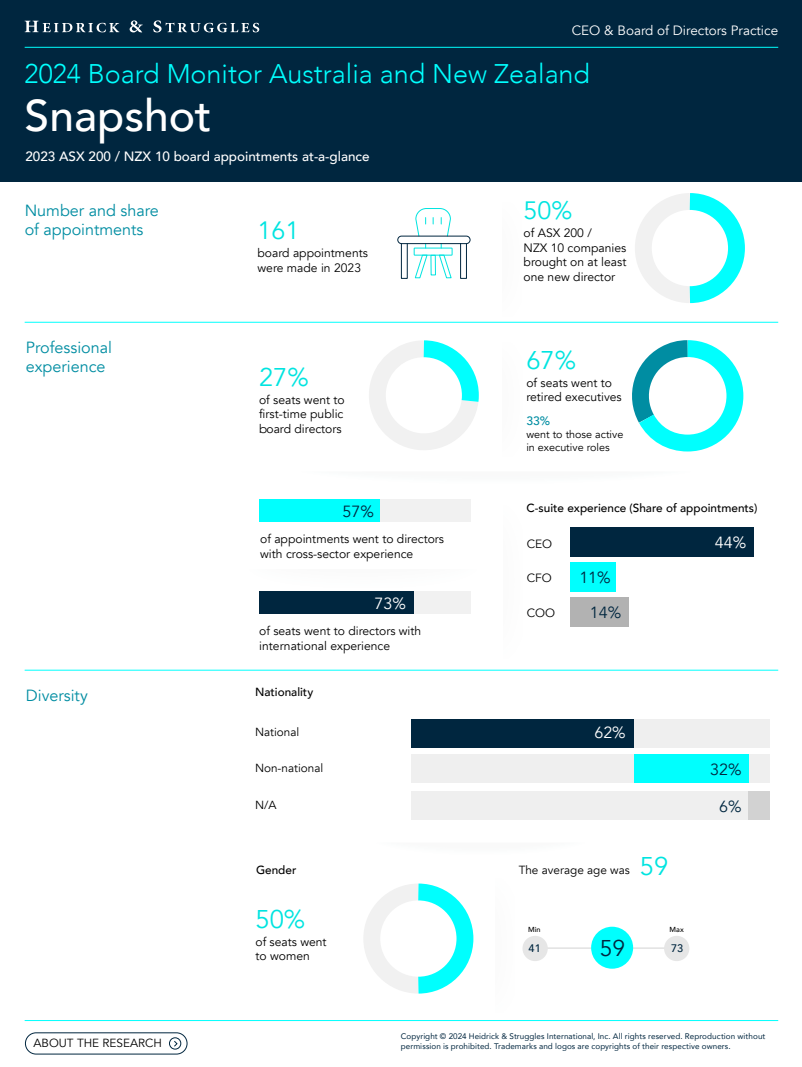
<style>
.page{position:relative;width:802px;height:1067px;background:#fff}
.page>*{position:absolute;margin:0;border:0;box-sizing:border-box;transform-origin:0 0}
.t1{font:500 44.44px "Avenir";color:#fff}
.t2{font:300 26.94px "Avenir";color:#00fffe}
.t3{font:25.56px "Avenir";color:#00e4e0}
.t4{font:25.06px "Avenir";color:#00e4e0}
.t5{font:22.75px "Avenir";color:#00263f}
.t6{font:16.12px/19.4px "Avenir";color:#008da2}
.t7{font:16.12px/35.3px "Avenir";color:#00263f}
.t8{font:16.12px "Avenir";color:#fff}
.t9{font:500 13.44px "Avenir";color:#fff}
.t10{font:13.44px "Avenir";color:#fff}
.t11{font:12.12px/14.6px "Avenir";color:#000}
.t12{font:500 12.12px "Avenir";color:#008da2}
.t13{font:11.94px "Avenir";color:#000}
.t14{font:11.75px "Avenir";color:#000}
.t15{font:500 11.75px "Avenir";color:#000}
.t16{font:500 10.94px "Avenir";color:#00263f}
.t17{font:10.75px/12.9px "Avenir";color:#000}
.t18{font:8.06px/9.7px "Avenir";letter-spacing:.01em;color:#00263f}
.t19{font:500 7.31px "Avenir";color:#000}
.s1{font-size:25.56px;color:#00e4e0}
</style>
<div class="page">
<div style="left:569px;top:562px;width:46px;height:29px;background:#00fffe"></div>
<div style="left:569px;top:527px;width:184px;height:29px;background:#00263f"></div>
<div style="left:569px;top:597px;width:59px;height:29px;background:#b2b2b2"></div>
<div style="left:259px;top:499px;width:211px;height:22px;background:#f1f1f1"></div>
<div style="left:259px;top:499px;width:120px;height:22px;background:#00fffe"></div>
<div style="left:259px;top:591px;width:211px;height:23px;background:#f1f1f1"></div>
<div style="left:259px;top:591px;width:154px;height:23px;background:#00263f"></div>
<div style="left:0;top:0;width:801px;height:181px;background:#00263f"></div>
<svg style="left:414px;top:255px;width:38px;height:24px"></svg>
<div style="left:413px;top:248px;width:39px;height:7px;border:1px solid #00e4e0"></div>
<svg style="left:415px;top:208px;width:36px;height:28px"></svg>
<div style="left:401px;top:243px;width:6px;height:36px;border:1px solid #00263f"></div>
<div style="left:460px;top:243px;width:6px;height:36px;border:1px solid #00263f"></div>
<div style="left:397px;top:236px;width:73px;height:8px;border:1px solid #00263f;border-radius:4px"></div>
<hr style="left:25px;top:322px;width:753px;height:1px;background:#00fffe">
<hr style="left:25px;top:47px;width:753px;height:1px;background:#00fffe">
<hr style="left:25px;top:669px;width:753px;height:1px;background:#00fffe">
<hr style="left:25px;top:1019px;width:753px;height:1px;background:#00fffe">
<div style="left:25px;top:1032px;width:162px;height:22px;border:1px solid #00263f;border-radius:11px"></div>
<div style="left:169px;top:1037px;width:12px;height:12px;border:1px solid #00263f;border-radius:50%"></div>
<svg style="left:174px;top:1039px;width:4px;height:7px"></svg>
<svg style="left:25px;top:21px;width:94px;height:11px"></svg>
<svg style="left:129px;top:20px;width:13px;height:12px"></svg>
<svg style="left:153px;top:20px;width:106px;height:12px"></svg>
<div style="left:411px;top:718px;width:358px;height:29px;background:#efefef"></div>
<div style="left:411px;top:754px;width:358px;height:29px;background:#efefef"></div>
<div style="left:411px;top:718px;width:222px;height:29px;background:#00263f"></div>
<div style="left:634px;top:754px;width:114px;height:29px;background:#00fffe"></div>
<div style="left:411px;top:791px;width:358px;height:29px;background:#efefef"></div>
<div style="left:747px;top:791px;width:22px;height:29px;background:#d2d2d2"></div>
<hr style="left:534px;top:947px;width:142px;height:1px;background:#d2d2d2">
<div style="left:591px;top:926px;width:42px;height:42px;background:#00fffe;border-radius:50%"></div>
<div style="left:522px;top:935px;width:25px;height:25px;background:#e6e6e6;border-radius:50%"></div>
<div style="left:663px;top:935px;width:26px;height:25px;background:#e6e6e6;border-radius:50%"></div>
<svg style="left:635px;top:193px;width:110px;height:111px"></svg>
<svg style="left:364px;top:883px;width:110px;height:111px"></svg>
<svg style="left:369px;top:340px;width:110px;height:110px"></svg>
<svg style="left:632px;top:340px;width:112px;height:112px"></svg>
<p class="t10" style="left:571px;top:22px;width:208px">CEO &amp; Board of Directors Practice</p>
<h2 class="t2" style="left:25px;top:57px;width:566px">2024 Board Monitor Australia and New Zealand</h2>
<h1 class="t1" style="left:25px;top:77px;width:188px">Snapshot</h1>
<p class="t9" style="left:25px;top:145px;width:345px">2023 ASX 200 / NZX 10 board appointments at-a-glance</p>
<h3 class="t6" style="left:25px;top:201px;width:136px">Number and share of appointments</h3>
<h3 class="t6" style="left:26px;top:338px;width:88px">Professional experience</h3>
<h3 class="t6" style="left:26px;top:685px;width:63px">Diversity</h3>
<p class="t14" style="left:34px;top:1036px;width:130px">ABOUT THE RESEARCH</p>
<h3 class="t4" style="left:523px;top:195px;width:50px">50%</h3>
<h3 class="t4" style="left:257px;top:216px;width:43px">161</h3>
<p class="t11" style="left:523px;top:226px;width:104px">of ASX 200 /<br>NZX 10 companies brought on at least one new director</p>
<p class="t11" style="left:257px;top:246px;width:112px">board appointments were made in 2023</p>
<h3 class="t3" style="left:259px;top:362px;width:51px">27%</h3>
<p class="t11" style="left:259px;top:392px;width:87px;text-align:justify">of seats went to first-time public board directors</p>
<h3 class="t7" style="left:342px;top:493px;width:33px">57%</h3>
<p class="t11" style="left:260px;top:531px;width:185px">of appointments went to directors with cross-sector experience</p>
<h3 class="t8" style="left:374px;top:593px;width:33px">73%</h3>
<p class="t11" style="left:259px;top:624px;width:163px">of seats went to directors with international experience</p>
<p class="t15" style="left:255px;top:682px;width:60px">Nationality</p>
<p class="t14" style="left:255px;top:725px;width:46px">National</p>
<p class="t14" style="left:255px;top:760px;width:70px">Non-national</p>
<h3 class="t3" style="left:526px;top:345px;width:51px">67%</h3>
<p class="t11" style="left:526px;top:375px;width:97px">of seats went to retired executives</p>
<p class="t12" style="left:526px;top:410px;width:25px">33%</p>
<p class="t17" style="left:526px;top:428px;width:98px">went to those active in executive roles</p>
<p class="t15" style="left:526px;top:498px;width:232px">C-suite experience (Share of appointments)</p>
<p class="t13" style="left:526px;top:537px;width:27px">CEO</p>
<p class="t13" style="left:526px;top:571px;width:27px">CFO</p>
<p class="t13" style="left:526px;top:605px;width:30px">COO</p>
<h3 class="t7" style="left:589px;top:560px;width:33px;text-indent:-11px">11%<br>14%</h3>
<h3 class="t8" style="left:594px;top:722px;width:33px">62%</h3>
<h3 class="t8" style="left:714px;top:532px;width:33px">44%</h3>
<h3 class="t7" style="left:710px;top:752px;width:33px">32%</h3>
<p class="t14" style="left:255px;top:797px;width:23px">N/A</p>
<h3 class="t7" style="left:719px;top:789px;width:24px">6%</h3>
<p class="t15" style="left:256px;top:859px;width:42px">Gender</p>
<h3 class="t3" style="left:255px;top:904px;width:51px">50%</h3>
<p class="t11" style="left:255px;top:934px;width:73px">of seats went to women</p>
<p class="t14" style="left:518px;top:862px;width:151px">The average age was <span class="s1">59</span></p>
<p class="t19" style="left:528px;top:922px;width:14px">Min</p>
<p class="t19" style="left:669px;top:922px;width:16px">Max</p>
<p class="t16" style="left:528px;top:938px;width:14px">41</p>
<p class="t16" style="left:671px;top:938px;width:14px">73</p>
<h3 class="t5" style="left:599px;top:934px;width:27px">59</h3>
<p class="t18" style="left:400px;top:1030px;width:366px">Copyright © 2024 Heidrick &amp; Struggles International, Inc. All rights reserved. Reproduction without permission is prohibited. Trademarks and logos are copyrights of their respective owners.</p>
</div>
